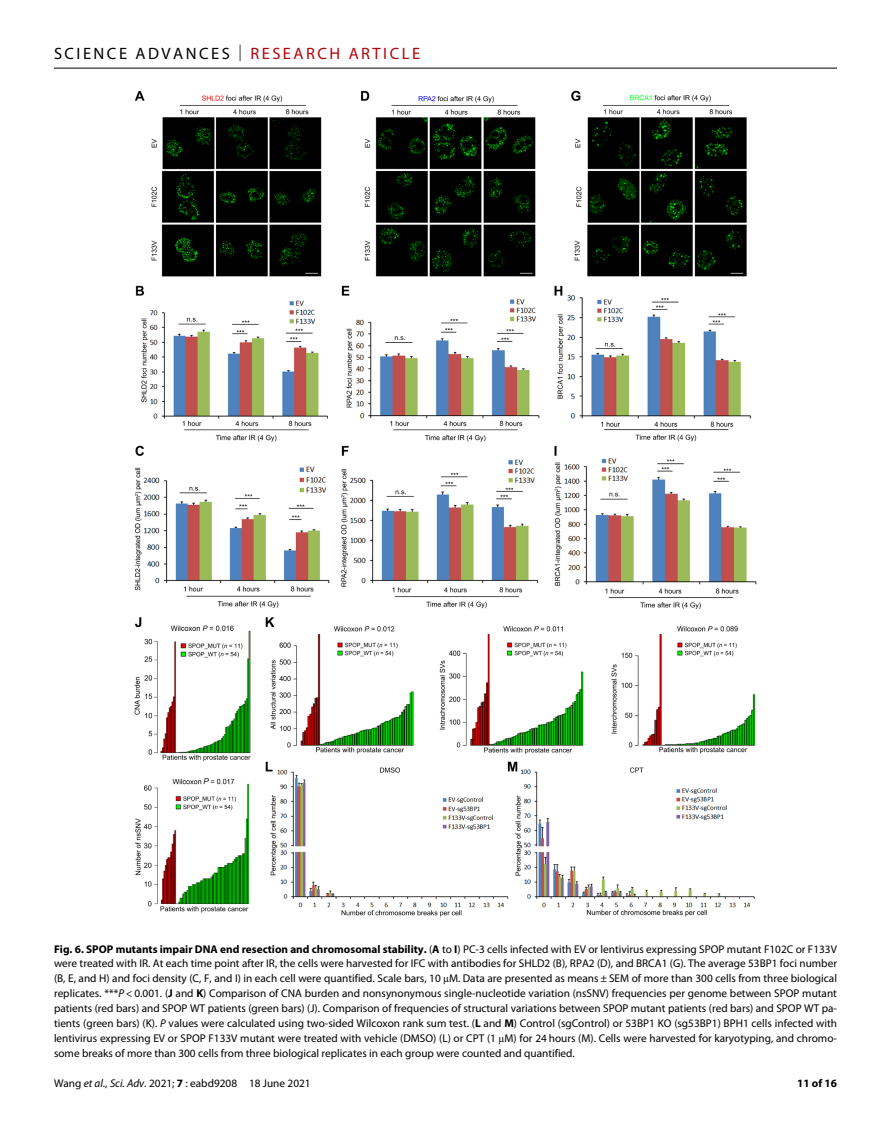
<style>
.page{position:relative;width:891px;height:1134px;background:#fff}
.page>*{position:absolute;margin:0;border:0;box-sizing:border-box;transform-origin:0 0}
.t1{font:16.5px "Myriad Pro";letter-spacing:.15em;color:#000}
.t2{font:11.25px/15px "Myriad Pro";color:#000;text-align:justify}
.t3{font:700 11.25px "Myriad Pro";color:#000}
.s1{font-weight:300}
.s2{color:#b10508}
.s3{font-weight:700}
.s4{font-style:italic}
</style>
<div class="page">
<hr style="left:54px;top:68px;width:783px;height:1px;background:#000">
<img style="left:134px;top:90px;width:623px;height:827px">
<h1 class="t1" style="left:54px;top:40px;width:368px">SCIENCE ADVANCES <span class="s1">|</span> <span class="s2">RESEARCH ARTICLE</span></h1>
<p class="t2" style="left:54px;top:941px;width:785px"><span class="s3">Fig. 6. SPOP mutants impair DNA end resection and chromosomal stability.</span> (<span class="s3">A</span> to <span class="s3">I</span>) PC-3 cells infected with EV or lentivirus expressing SPOP mutant F102C or F133V were treated with IR. At each time point after IR, the cells were harvested for IFC with antibodies for SHLD2 (B), RPA2 (D), and BRCA1 (G). The average 53BP1 foci number (B, E, and H) and foci density (C, F, and I) in each cell were quantified. Scale bars, 10 M. Data are presented as means ± SEM of more than 300 cells from three biological replicates. ***<span class="s4">P</span> &lt; 0.001. (<span class="s3">J</span> and <span class="s3">K</span>) Comparison of CNA burden and nonsynonymous single-nucleotide variation (nsSNV) frequencies per genome between SPOP mutant patients (red bars) and SPOP WT patients (green bars) (J). Comparison of frequencies of structural variations between SPOP mutant patients (red bars) and SPOP WT pa&shy;tients (green bars) (K). <span class="s4">P</span> values were calculated using two-sided Wilcoxon rank sum test. (<span class="s3">L</span> and <span class="s3">M</span>) Control (sgControl) or 53BP1 KO (sg53BP1) BPH1 cells infected with lentivirus expressing EV or SPOP F133V mutant were treated with vehicle (DMSO) (L) or CPT (1 M) for 24 hours (M). Cells were harvested for karyotyping, and chromo&shy;some breaks of more than 300 cells from three biological replicates in each group were counted and quantified.</p>
<p class="t2" style="left:54px;top:1076px;width:258px">Wang <span class="s4">et al</span>., <span class="s4">Sci. Adv.</span> 2021; <span class="s3">7</span> : eabd9208 18 June 2021</p>
<p class="t3" style="left:797px;top:1074px;width:41px">11 of 16</p>
</div>
